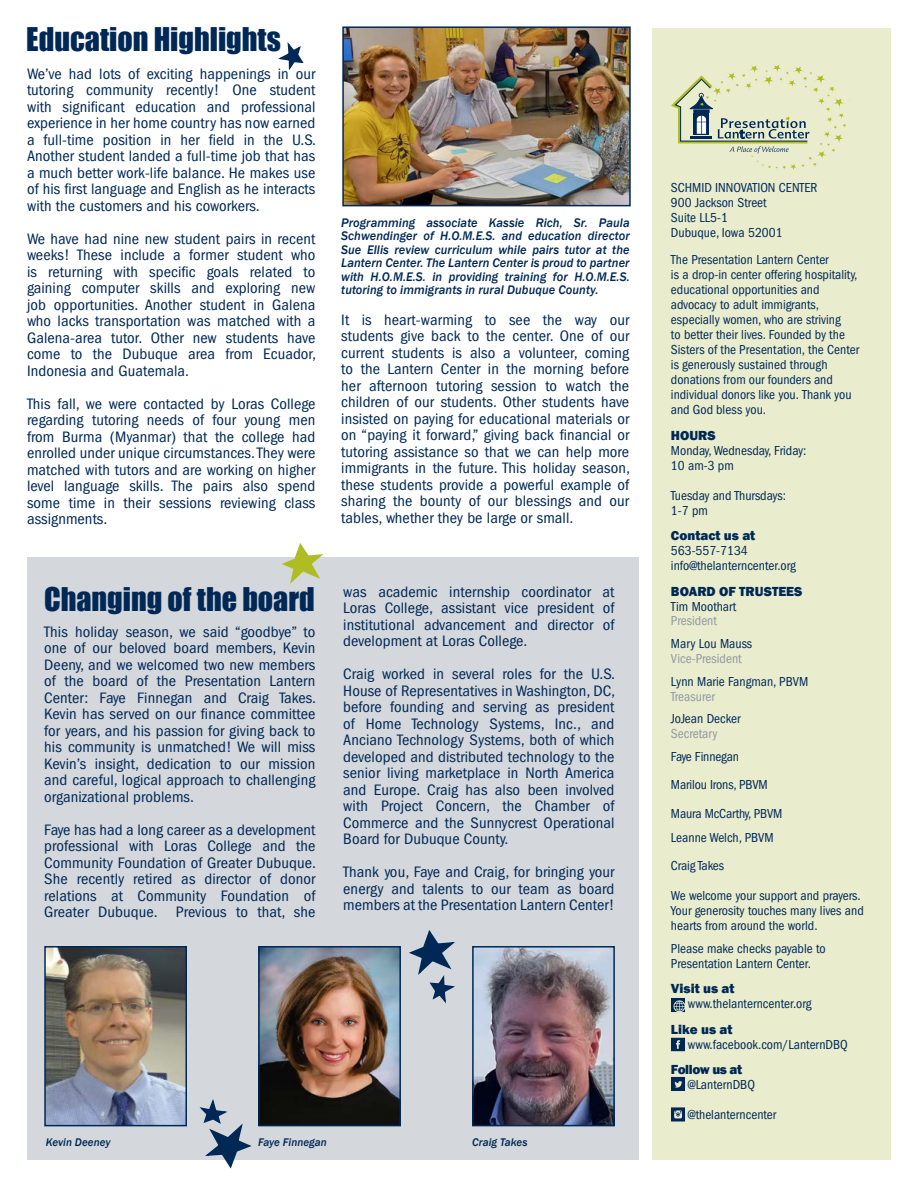
<style>
.page{position:relative;width:918px;height:1188px;background:#fff}
.page>*{position:absolute;margin:0;border:0;box-sizing:border-box;transform-origin:0 0}
.t1{font:30px "Impact";color:#002856}
.t2{font:condensed 15.6px/16.5px "ITC Franklin Gothic Std";letter-spacing:.005em;color:#002856;text-align:justify;scale:1.05 1}
.t3{font:condensed 13.5px/15px "ITC Franklin Gothic Std";color:#002856}
.t4{font:800 13.5px "Franklin Gothic";color:#002856}
.t5{font:condensed 13.5px "ITC Franklin Gothic Std";color:#9198a3}
.t6{font:800 13.5px "Franklin Gothic";letter-spacing:-.03em;color:#002856}
.t7{font:italic 500 12.9px/13.5px "Franklin Gothic";letter-spacing:.005em;color:#002856;text-align:justify}
.t8{font:italic 500 11.4px "Franklin Gothic";letter-spacing:.005em;color:#002856}
</style>
<div class="page">
<div style="left:27px;top:557px;width:612px;height:603px;background:#d4d7db"></div>
<div style="left:652px;top:28px;width:238px;height:1132px;background:#e9eccd"></div>
<svg style="left:671px;top:64px;width:179px;height:109px"></svg>
<svg style="left:671px;top:1038px;width:14px;height:13px"></svg>
<svg style="left:671px;top:1077px;width:14px;height:14px"></svg>
<svg style="left:671px;top:1107px;width:14px;height:14px"></svg>
<svg style="left:671px;top:998px;width:14px;height:14px"></svg>
<svg style="left:278px;top:42px;width:26px;height:28px"></svg>
<svg style="left:409px;top:930px;width:46px;height:74px"></svg>
<svg style="left:199px;top:1099px;width:53px;height:70px"></svg>
<svg style="left:282px;top:543px;width:41px;height:41px"></svg>
<img style="left:47px;top:949px;width:137px;height:174px">
<div style="left:44px;top:946px;width:143px;height:180px;border:2px solid #002856"></div>
<img style="left:261px;top:949px;width:137px;height:174px">
<div style="left:258px;top:946px;width:143px;height:180px;border:2px solid #002856"></div>
<img style="left:475px;top:949px;width:137px;height:174px">
<div style="left:472px;top:946px;width:143px;height:180px;border:2px solid #002856"></div>
<img style="left:345px;top:29px;width:283px;height:174px">
<div style="left:342px;top:26px;width:289px;height:180px;border:2px solid #002856"></div>
<h1 class="t1" style="left:26px;top:16px;width:256px">Education Highlights</h1>
<p class="t2" style="left:27px;top:66px;width:277px">We’ve had lots of exciting happenings in our tutoring community recently! One student with significant education and professional experience in her home country has now earned a full-time position in her field in the U.S.<br>Another student landed a full-time job that has a much better work-life balance. He makes use of his first language and English as he interacts with the customers and his coworkers.</p>
<p class="t2" style="left:27px;top:231px;width:277px">We have had nine new student pairs in recent weeks! These include a former student who is returning with specific goals related to gaining computer skills and exploring new job opportunities. Another student in Galena who lacks transportation was matched with a Galena-area tutor. Other new students have come to the Dubuque area from Ecuador, Indonesia and Guatemala.</p>
<p class="t2" style="left:27px;top:396px;width:276px">This fall, we were contacted by Loras College regarding tutoring needs of four young men from Burma (Myanmar) that the college had enrolled under unique circumstances. They were matched with tutors and are working on higher level language skills. The pairs also spend some time in their sessions reviewing class assignments.</p>
<h1 class="t1" style="left:44px;top:576px;width:272px">Changing of the board</h1>
<p class="t2" style="left:44px;top:623px;width:261px">This holiday season, we said “goodbye” to one of our beloved board members, Kevin Deeny, and we welcomed two new members of the board of the Presentation Lantern Center: Faye Finnegan and Craig Takes.<br>Kevin has served on our finance committee for years, and his passion for giving back to his community is unmatched! We will miss Kevin’s insight, dedication to our mission and careful, logical approach to challenging organizational problems.</p>
<p class="t2" style="left:44px;top:821px;width:261px">Faye has had a long career as a development professional with Loras College and the Community Foundation of Greater Dubuque.<br>She recently retired as director of donor relations at Community Foundation of Greater Dubuque. Previous to that, she</p>
<p class="t7" style="left:341px;top:216px;width:290px">Programming associate Kassie Rich, Sr. Paula Schwendinger of H.O.M.E.S. and education director Sue Ellis review curriculum while pairs tutor at the Lantern Center. The Lantern Center is proud to partner with H.O.M.E.S. in providing training for H.O.M.E.S. tutoring to immigrants in rural Dubuque County.</p>
<p class="t2" style="left:341px;top:312px;width:277px">It is heart-warming to see the way our students give back to the center. One of our current students is also a volunteer, coming to the Lantern Center in the morning before her afternoon tutoring session to watch the children of our students. Other students have insisted on paying for educational materials or on “paying it forward,” giving back financial or tutoring assistance so that we can help more immigrants in the future. This holiday season, these students provide a powerful example of sharing the bounty of our blessings and our tables, whether they be large or small.</p>
<p class="t2" style="left:343px;top:583px;width:260px">was academic internship coordinator at Loras College, assistant vice president of institutional advancement and director of development at Loras College.</p>
<p class="t2" style="left:343px;top:666px;width:261px">Craig worked in several roles for the U.S.<br>House of Representatives in Washington, DC, before founding and serving as president of Home Technology Systems, Inc., and Anciano Technology Systems, both of which developed and distributed technology to the senior living marketplace in North America and Europe. Craig has also been involved with Project Concern, the Chamber of Commerce and the Sunnycrest Operational Board for Dubuque County.</p>
<p class="t2" style="left:343px;top:864px;width:260px">Thank you, Faye and Craig, for bringing your energy and talents to our team as board members at the Presentation Lantern Center!</p>
<p class="t8" style="left:46px;top:1135px;width:66px">Kevin Deeney</p>
<p class="t8" style="left:258px;top:1135px;width:70px">Faye Finnegan</p>
<p class="t8" style="left:472px;top:1135px;width:57px">Craig Takes</p>
<p class="t3" style="left:671px;top:180px;width:148px">SCHMID INNOVATION CENTER<br>900 Jackson Street<br>Suite LL5-1<br>Dubuque, Iowa 52001</p>
<p class="t3" style="left:671px;top:252px;width:190px">The Presentation Lantern Center<br>is a drop-in center offering hospitality, educational opportunities and advocacy to adult immigrants, especially women, who are striving<br>to better their lives. Founded by the Sisters of the Presentation, the Center is generously sustained through donations from our founders and individual donors like you. Thank you and God bless you.</p>
<p class="t4" style="left:671px;top:426px;width:46px">HOURS</p>
<p class="t3" style="left:671px;top:443px;width:137px">Monday, Wednesday, Friday:<br>10 am-3 pm</p>
<p class="t3" style="left:671px;top:488px;width:116px">Tuesday and Thursdays:<br>1-7 pm</p>
<p class="t4" style="left:671px;top:527px;width:86px">Contact us at</p>
<p class="t3" style="left:671px;top:543px;width:127px">563-557-7134 info@thelanterncenter.org</p>
<p class="t4" style="left:671px;top:582px;width:133px">BOARD OF TRUSTEES</p>
<p class="t3" style="left:671px;top:599px;width:67px">Tim Moothart</p>
<p class="t5" style="left:671px;top:613px;width:47px">President</p>
<p class="t3" style="left:671px;top:636px;width:83px">Mary Lou Mauss</p>
<p class="t5" style="left:671px;top:651px;width:72px">Vice-President</p>
<p class="t3" style="left:671px;top:674px;width:139px">Lynn Marie Fangman, PBVM</p>
<p class="t5" style="left:671px;top:688px;width:45px">Treasurer</p>
<p class="t3" style="left:671px;top:711px;width:71px">JoJean Decker</p>
<p class="t5" style="left:671px;top:726px;width:48px">Secretary</p>
<p class="t3" style="left:671px;top:742px;width:113px;line-height:28.5px">Faye Finnegan<br>Marilou Irons, PBVM<br>Maura McCarthy, PBVM</p>
<p class="t3" style="left:671px;top:823px;width:104px;line-height:28.5px">Leanne Welch, PBVM<br>Craig Takes</p>
<p class="t3" style="left:671px;top:888px;width:194px">We welcome your support and prayers.<br>Your generosity touches many lives and hearts from around the world.</p>
<p class="t3" style="left:671px;top:941px;width:156px">Please make checks payable to<br>Presentation Lantern Center.</p>
<p class="t4" style="left:671px;top:980px;width:65px">Visit us at</p>
<p class="t3" style="left:688px;top:996px;width:125px">www.thelanterncenter.org</p>
<p class="t4" style="left:671px;top:1020px;width:63px">Like us at</p>
<p class="t3" style="left:688px;top:1037px;width:162px">www.facebook.com/LanternDBQ</p>
<p class="t6" style="left:671px;top:1061px;width:73px">Follow us at</p>
<p class="t3" style="left:688px;top:1077px;width:69px">@LanternDBQ</p>
<p class="t3" style="left:688px;top:1107px;width:90px">@thelanterncenter</p>
</div>
